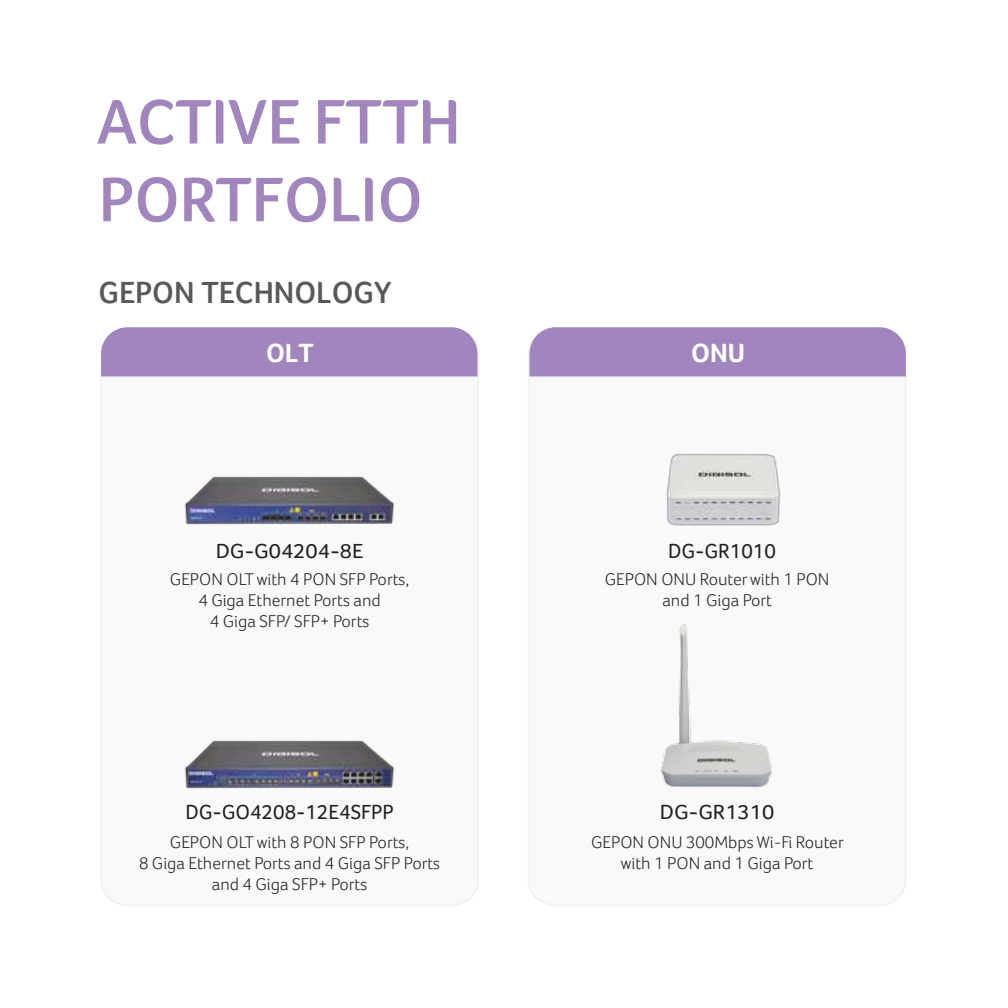
<style>
.page{position:relative;width:1008px;height:1008px;background:#fff}
.page>*{position:absolute;margin:0;border:0;box-sizing:border-box;transform-origin:0 0}
.t1{font:600 64.75px/77.7px "Acer Foco";color:#a185bd}
.t2{font:600 31.5px "Acer Foco";color:#58595b}
.t3{font:700 27.12px "Acer Foco";color:#fff}
.t4{font:21px "Acer Foco";color:#231f20}
.t5{font:21px "Acer Foco";color:#231f20;scale:1.06 1}
.t6{font:300 17.5px/21px "Acer Foco";color:#231f20;text-align:center}
</style>
<div class="page">
<div style="left:101px;top:328px;width:377px;height:577px;background:#f9f9f9;border-radius:26px"></div>
<div style="left:101px;top:327px;width:377px;height:49px;background:#a185bd"></div>
<div style="left:529px;top:328px;width:377px;height:577px;background:#f9f9f9;border-radius:26px"></div>
<div style="left:530px;top:327px;width:376px;height:49px;background:#a185bd"></div>
<img style="left:661px;top:624px;width:111px;height:164px">
<img style="left:184px;top:476px;width:211px;height:49px">
<img style="left:184px;top:740px;width:211px;height:49px">
<img style="left:666px;top:453px;width:114px;height:73px">
<h1 class="t1" style="left:96px;top:82px;width:366px">ACTIVE FTTH<br>PORTFOLIO</h1>
<h2 class="t2" style="left:99px;top:274px;width:294px">GEPON TECHNOLOGY</h2>
<h3 class="t3" style="left:266px;top:337px;width:49px">OLT</h3>
<h3 class="t3" style="left:691px;top:337px;width:55px">ONU</h3>
<p class="t5" style="left:216px;top:539px;width:141px">DG-G04204-8E</p>
<p class="t6" style="left:170px;top:568px;width:241px">GEPON OLT with 4 PON SFP Ports,<br>4 Giga Ethernet Ports and<br>4 Giga SFP/ SFP+ Ports</p>
<p class="t4" style="left:186px;top:800px;width:210px">DG-GO4208-12E4SFPP</p>
<p class="t6" style="left:139px;top:832px;width:303px">GEPON OLT with 8 PON SFP Ports,<br>8 Giga Ethernet Ports and 4 Giga SFP Ports and 4 Giga SFP+ Ports</p>
<p class="t4" style="left:668px;top:539px;width:109px">DG-GR1010</p>
<p class="t6" style="left:605px;top:568px;width:226px">GEPON ONU Router with 1 PON and 1 Giga Port</p>
<p class="t5" style="left:660px;top:800px;width:109px">DG-GR1310</p>
<p class="t6" style="left:591px;top:832px;width:254px">GEPON ONU 300Mbps Wi-Fi Router with 1 PON and 1 Giga Port</p>
</div>
